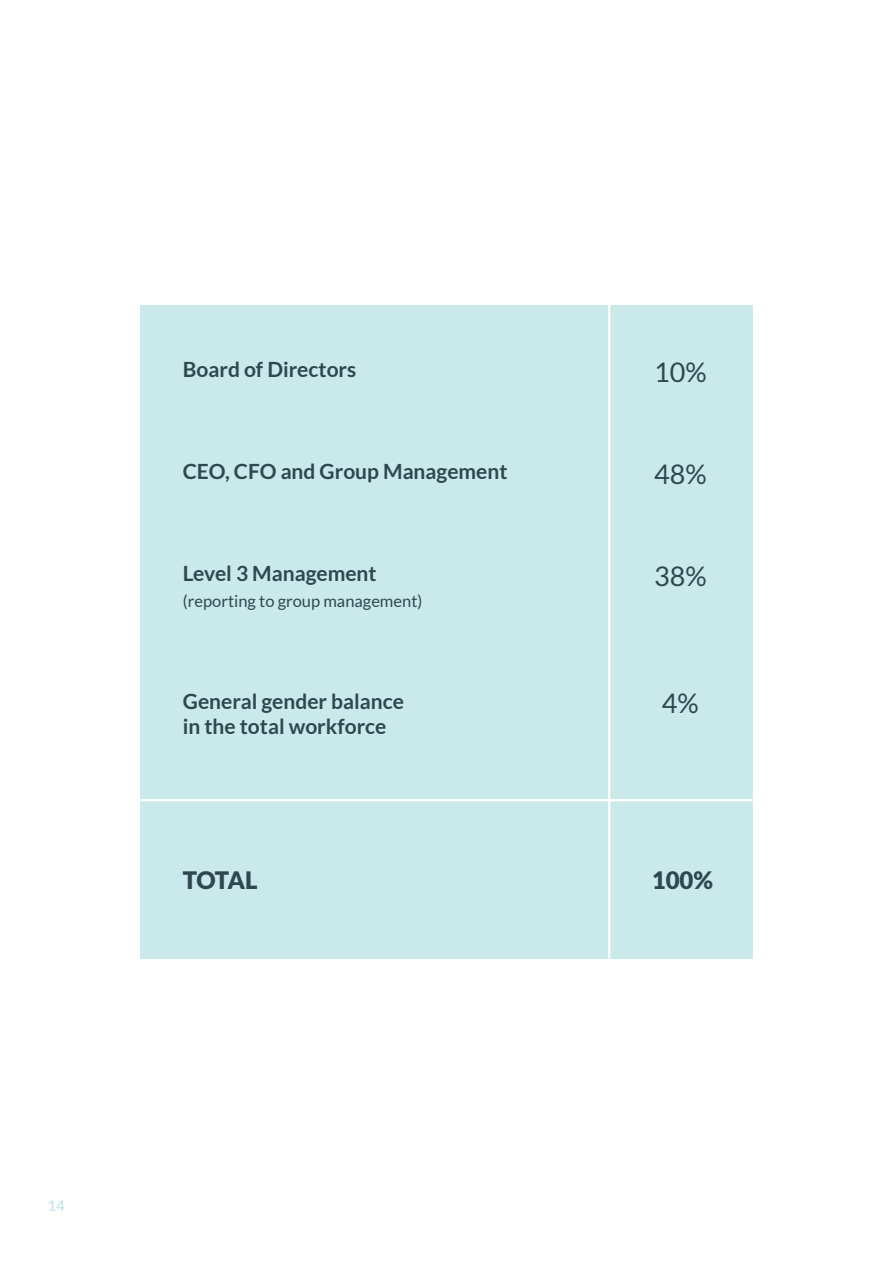
<style>
.page{position:relative;width:893px;height:1263px;background:#fff}
.page>*{position:absolute;margin:0;border:0;box-sizing:border-box;transform-origin:0 0}
.t1{font:27px "Lato";color:#2f484f}
.t2{font:900 24px "Lato";letter-spacing:-.015em;color:#2f484f}
.t3{font:700 21px/25.5px "Lato";color:#2f484f}
.t4{font:16.5px "Lato";color:#2f484f}
.t5{font:700 15px "Lato";color:#c9e9ea}
</style>
<div class="page">
<div style="left:140px;top:305px;width:613px;height:653px;background:#c9e9ea"></div>
<hr style="left:140px;top:799px;width:613px;height:2px;background:#fff">
<hr style="left:608px;top:305px;width:2px;height:653px;background:#fff">
<p class="t3" style="left:183px;top:356px;width:175px">Board of Directors</p>
<p class="t1" style="left:654px;top:357px;width:54px">10%</p>
<p class="t3" style="left:183px;top:458px;width:326px">CEO, CFO and Group Management</p>
<p class="t1" style="left:654px;top:459px;width:54px">48%</p>
<p class="t3" style="left:183px;top:560px;width:195px">Level 3 Management</p>
<p class="t4" style="left:183px;top:591px;width:241px">(reporting to group management)</p>
<p class="t1" style="left:654px;top:561px;width:54px">38%</p>
<p class="t3" style="left:183px;top:688px;width:223px">General gender balance in the total workforce</p>
<p class="t1" style="left:662px;top:688px;width:38px">4%</p>
<p class="t2" style="left:183px;top:867px;width:76px">TOTAL</p>
<p class="t2" style="left:652px;top:867px;width:63px">100%</p>
<p class="t5" style="left:47px;top:1197px;width:19px">14</p>
</div>
